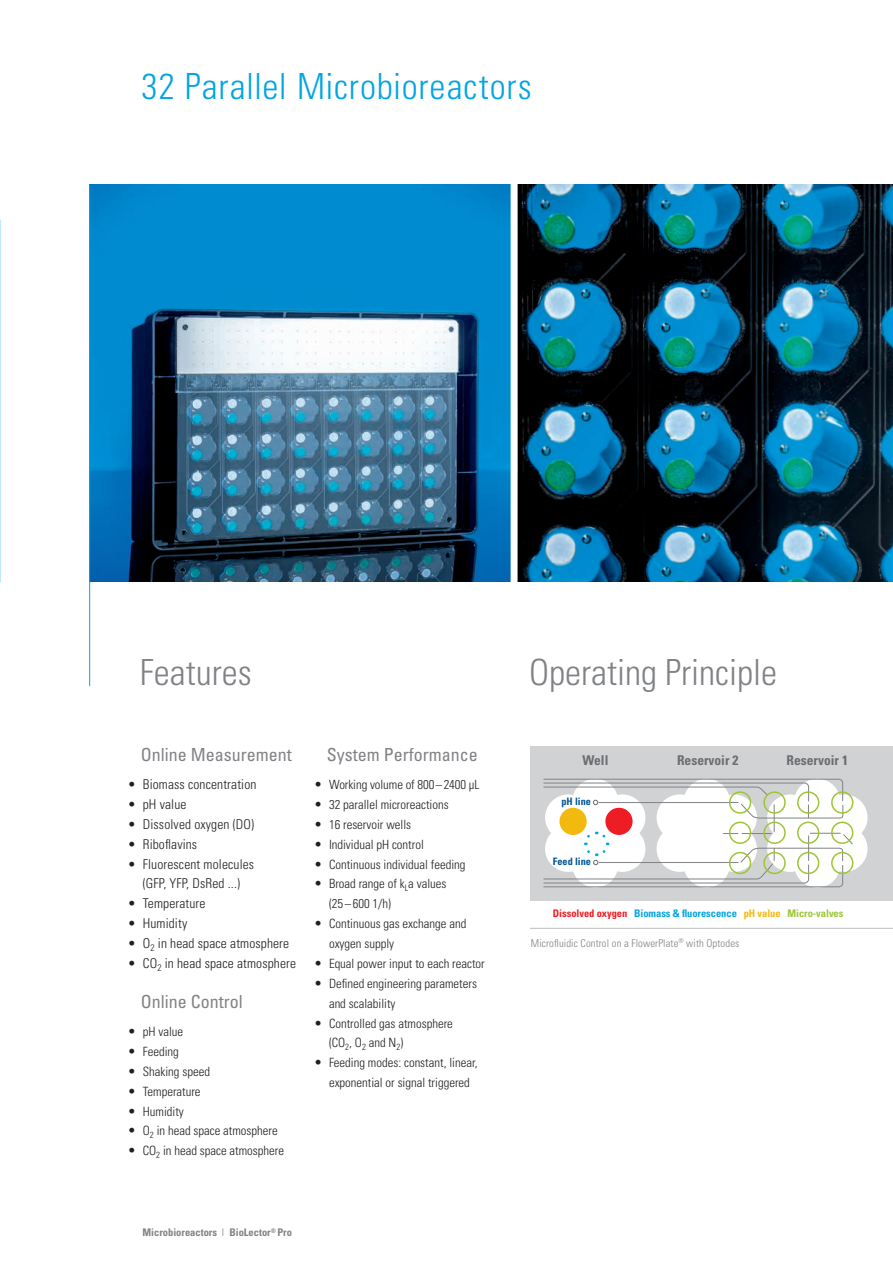
<style>
.page{position:relative;width:893px;height:1263px;background:#fff}
.page>*{position:absolute;margin:0;border:0;box-sizing:border-box;transform-origin:0 0}
.t1{font:300 condensed 36px "Univers";letter-spacing:.02em;color:#00a5e3}
.t2{font:300 condensed 36px "Univers";color:#808285}
.t3{font:condensed 18px "Univers";color:#808285}
.t4{font:300 condensed 13.5px/19.8px "Univers";letter-spacing:.01em;color:#231f20;text-align:center}
.t5{font:700 condensed 13.5px "Univers";color:#6c6d70}
.t6{font:300 condensed 12.75px/20px "Univers";color:#231f20}
.t7{font:300 condensed 10.8px "Univers";letter-spacing:.01em;color:#808285}
.t8{font:700 condensed 10.5px "Univers";letter-spacing:-.005em;color:#00a5e3}
.t9{font:700 condensed 10.5px "Univers";color:#808285}
.t10{font:700 condensed 10.2px "Univers";color:#005495}
.s1{font-size:13.5px}
.s2{font-weight:300;font-stretch:normal}
.s3{color:#ee1d23}
.s4{color:#f2b90f}
.s5{color:#9ec536}
</style>
<div class="page">
<div style="left:531px;top:747px;width:362px;height:154px;background:#d1d2d4"></div>
<svg style="left:543px;top:778px;width:324px;height:109px"></svg>
<div style="left:729px;top:791px;width:22px;height:23px;border:2px solid #9ec536;border-radius:50%"></div>
<div style="left:729px;top:822px;width:22px;height:22px;border:2px solid #9ec536;border-radius:50%"></div>
<div style="left:763px;top:822px;width:23px;height:22px;border:2px solid #9ec536;border-radius:50%"></div>
<div style="left:797px;top:822px;width:22px;height:22px;border:2px solid #9ec536;border-radius:50%"></div>
<div style="left:831px;top:822px;width:22px;height:22px;border:2px solid #9ec536;border-radius:50%"></div>
<div style="left:729px;top:852px;width:22px;height:22px;border:2px solid #9ec536;border-radius:50%"></div>
<div style="left:763px;top:852px;width:23px;height:22px;border:2px solid #9ec536;border-radius:50%"></div>
<div style="left:797px;top:852px;width:22px;height:22px;border:2px solid #9ec536;border-radius:50%"></div>
<div style="left:831px;top:852px;width:22px;height:22px;border:2px solid #9ec536;border-radius:50%"></div>
<div style="left:763px;top:791px;width:23px;height:23px;border:2px solid #9ec536;border-radius:50%"></div>
<div style="left:797px;top:791px;width:22px;height:23px;border:2px solid #9ec536;border-radius:50%"></div>
<div style="left:831px;top:791px;width:22px;height:23px;border:2px solid #9ec536;border-radius:50%"></div>
<hr style="left:530px;top:928px;width:363px;height:1px;background:#bcbdc0">
<img style="left:517px;top:185px;width:376px;height:396px">
<img style="left:90px;top:185px;width:421px;height:396px">
<hr style="left:89px;top:185px;width:1px;height:501px;background:#00a5e3">
<h1 class="t1" style="left:141px;top:64px;width:392px">32 Parallel Microbioreactors</h1>
<h1 class="t2" style="left:140px;top:650px;width:113px">Features</h1>
<h2 class="t3" style="left:141px;top:743px;width:152px">Online Measurement</h2>
<p class="t4" style="left:128px;top:774px;width:130px">• Biomass concentration</p>
<p class="t4" style="left:128px;top:794px;width:60px">• pH value</p>
<p class="t4" style="left:128px;top:814px;width:128px">• Dissolved oxygen (DO)</p>
<p class="t4" style="left:128px;top:834px;width:71px">• Riboflavins</p>
<p class="t4" style="left:128px;top:854px;width:128px">• Fluorescent molecules (GFP, YFP, DsRed ...)</p>
<p class="t4" style="left:128px;top:894px;width:79px">• Temperature</p>
<p class="t4" style="left:128px;top:913px;width:61px">• Humidity</p>
<p class="t4" style="left:128px;top:933px;width:163px">• O<sub>2</sub> in head space atmosphere</p>
<p class="t4" style="left:128px;top:953px;width:170px">• CO<sub>2</sub> in head space atmosphere</p>
<h2 class="t3" style="left:141px;top:990px;width:103px">Online Control</h2>
<p class="t6" style="left:128px;top:1022px;width:57px"><span class="s1">•</span> pH value</p>
<p class="t6" style="left:128px;top:1041px;width:52px"><span class="s1">•</span> Feeding</p>
<p class="t6" style="left:128px;top:1061px;width:84px"><span class="s1">•</span> Shaking speed</p>
<p class="t6" style="left:128px;top:1081px;width:74px"><span class="s1">•</span> Temperature</p>
<p class="t6" style="left:128px;top:1101px;width:57px"><span class="s1">•</span> Humidity</p>
<p class="t6" style="left:128px;top:1121px;width:151px"><span class="s1">•</span> O<sub>2</sub> in head space atmosphere</p>
<p class="t6" style="left:128px;top:1141px;width:158px"><span class="s1">•</span> CO<sub>2</sub> in head space atmosphere</p>
<h2 class="t3" style="left:327px;top:743px;width:152px">System Performance</h2>
<p class="t6" style="left:314px;top:775px;width:167px"><span class="s1">•</span> Working volume of 800–2400 μL</p>
<p class="t6" style="left:314px;top:794px;width:136px"><span class="s1">•</span> 32 parallel microreactions</p>
<p class="t6" style="left:314px;top:814px;width:99px"><span class="s1">•</span> 16 reservoir wells</p>
<p class="t6" style="left:314px;top:834px;width:111px"><span class="s1">•</span> Individual pH control</p>
<p class="t6" style="left:314px;top:854px;width:153px"><span class="s1">•</span> Continuous individual feeding</p>
<p class="t6" style="left:329px;top:874px;width:119px;text-indent:-15px"><span class="s1">•</span> Broad range of k<sub>L</sub>a values (25 –600 1/h)</p>
<p class="t6" style="left:329px;top:914px;width:139px;text-indent:-15px"><span class="s1">•</span> Continuous gas exchange and oxygen supply</p>
<p class="t6" style="left:314px;top:953px;width:172px"><span class="s1">•</span> Equal power input to each reactor</p>
<p class="t6" style="left:329px;top:973px;width:149px;text-indent:-15px"><span class="s1">•</span> Defined engineering parameters and scalability</p>
<p class="t6" style="left:329px;top:1013px;width:125px;text-indent:-15px"><span class="s1">•</span> Controlled gas atmosphere (CO<sub>2</sub>, O<sub>2</sub> and N<sub>2</sub>)</p>
<p class="t6" style="left:314px;top:1053px;width:165px;text-align:center"><span class="s1">•</span> Feeding modes: constant, linear, exponential or signal triggered</p>
<p class="t9" style="left:142px;top:1226px;width:151px">Microbioreactors <span class="s2">|</span> BioLector<sup>®</sup> Pro</p>
<h1 class="t2" style="left:529px;top:650px;width:249px">Operating Principle</h1>
<p class="t5" style="left:583px;top:752px;width:27px">Well</p>
<p class="t5" style="left:677px;top:752px;width:63px">Reservoir 2</p>
<p class="t5" style="left:787px;top:752px;width:63px">Reservoir 1</p>
<p class="t10" style="left:561px;top:795px;width:31px">pH line</p>
<p class="t10" style="left:553px;top:855px;width:40px">Feed line</p>
<p class="t8" style="left:553px;top:907px;width:292px"><span class="s3">Dissolved oxygen</span> Biomass &amp; fluorescence <span class="s4">pH value</span> <span class="s5">Micro-valves</span></p>
<p class="t7" style="left:531px;top:936px;width:210px">Microfluidic Control on a FlowerPlate<sup>®</sup> with Optodes</p>
</div>
